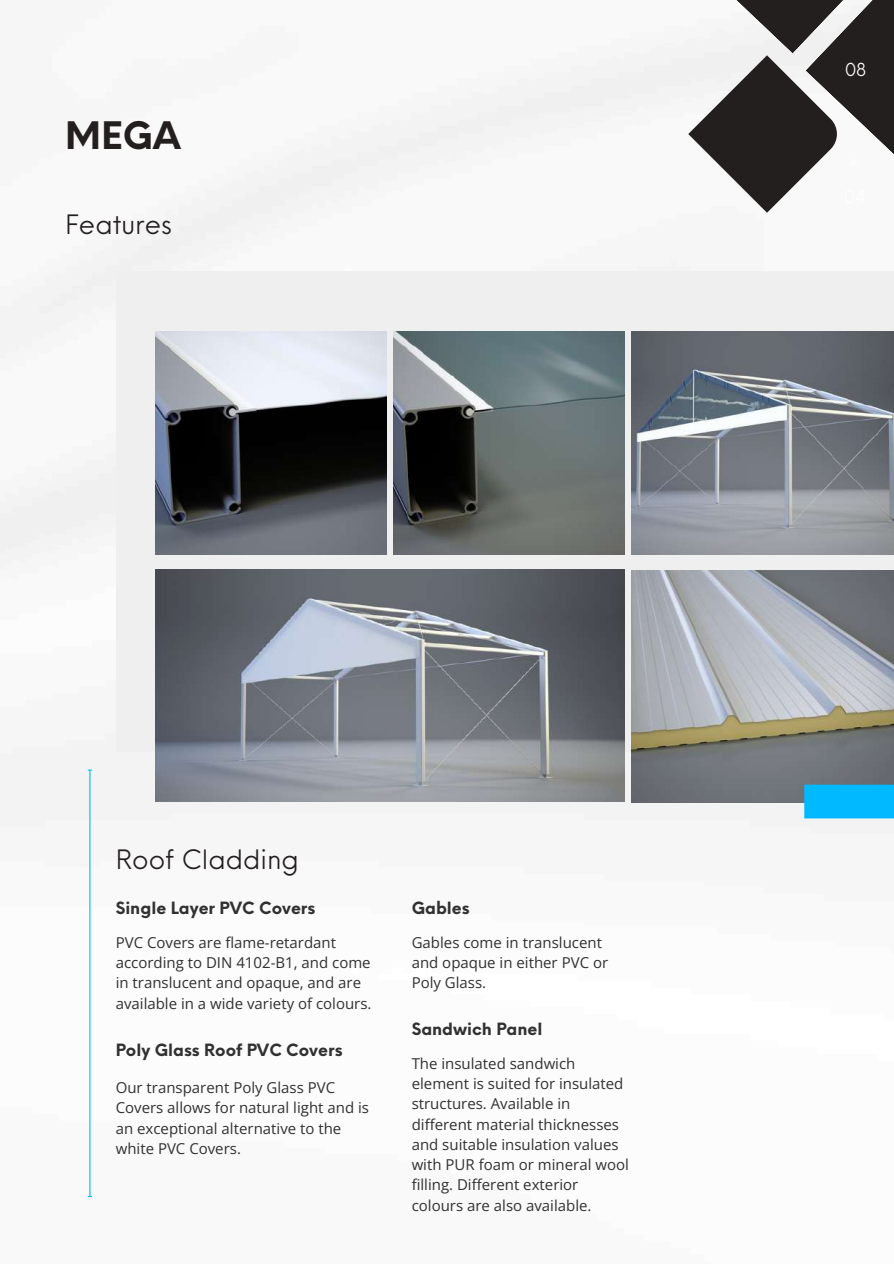
<style>
.page{position:relative;width:894px;height:1264px;background:#fff}
.page>*{position:absolute;margin:0;border:0;box-sizing:border-box;transform-origin:0 0}
.t1{font:700 36.9px "Neue Einstellung";color:#241f1f}
.t2{font:26.1px "Neue Einstellung";color:#241f1f}
.t3{font:17.4px "Neue Einstellung";color:#fff}
.t4{font:700 16.5px "Neue Einstellung";color:#313131}
.t5{font:15px/20.2px "Open Sans";color:#313131}
</style>
<div class="page">
<img style="left:0;top:52px;width:893px;height:1146px">
<div style="left:116px;top:271px;width:777px;height:480px;background:#efefef"></div>
<img style="left:631px;top:570px;width:262px;height:232px">
<div style="left:804px;top:784px;width:89px;height:34px;background:#00b9ff"></div>
<img style="left:156px;top:331px;width:230px;height:223px">
<img style="left:631px;top:331px;width:262px;height:223px">
<svg style="left:632px;top:0;width:261px;height:376px"></svg>
<hr style="left:89px;top:770px;width:1px;height:426px;background:#00b9ff">
<img style="left:393px;top:331px;width:231px;height:223px">
<img style="left:156px;top:569px;width:468px;height:232px">
<h1 class="t1" style="left:65px;top:102px;width:118px">MEGA</h1>
<h2 class="t2" style="left:65px;top:201px;width:108px">Features</h2>
<p class="t3" style="left:844px;top:54px;width:23px">08</p>
<h2 class="t2" style="left:116px;top:835px;width:185px">Roof Cladding</h2>
<p class="t4" style="left:116px;top:893px;width:201px">Single Layer PVC Covers</p>
<p class="t4" style="left:411px;top:893px;width:60px">Gables</p>
<p class="t5" style="left:116px;top:932px;width:257px">PVC Covers are flame-retardant according to DIN 4102-B1, and come in translucent and opaque, and are available in a wide variety of colours.</p>
<p class="t5" style="left:411px;top:932px;width:198px">Gables come in translucent and opaque in either PVC or<br>Poly Glass.</p>
<p class="t4" style="left:116px;top:1035px;width:228px">Poly Glass Roof PVC Covers</p>
<p class="t5" style="left:116px;top:1077px;width:255px">Our transparent Poly Glass PVC<br>Covers allows for natural light and is an exceptional alternative to the white PVC Covers.</p>
<p class="t4" style="left:411px;top:1014px;width:132px">Sandwich Panel</p>
<p class="t5" style="left:411px;top:1052px;width:219px">The insulated sandwich element is suited for insulated structures. Available in different material thicknesses and suitable insulation values with PUR foam or mineral wool filling. Different exterior colours are also available.</p>
</div>
